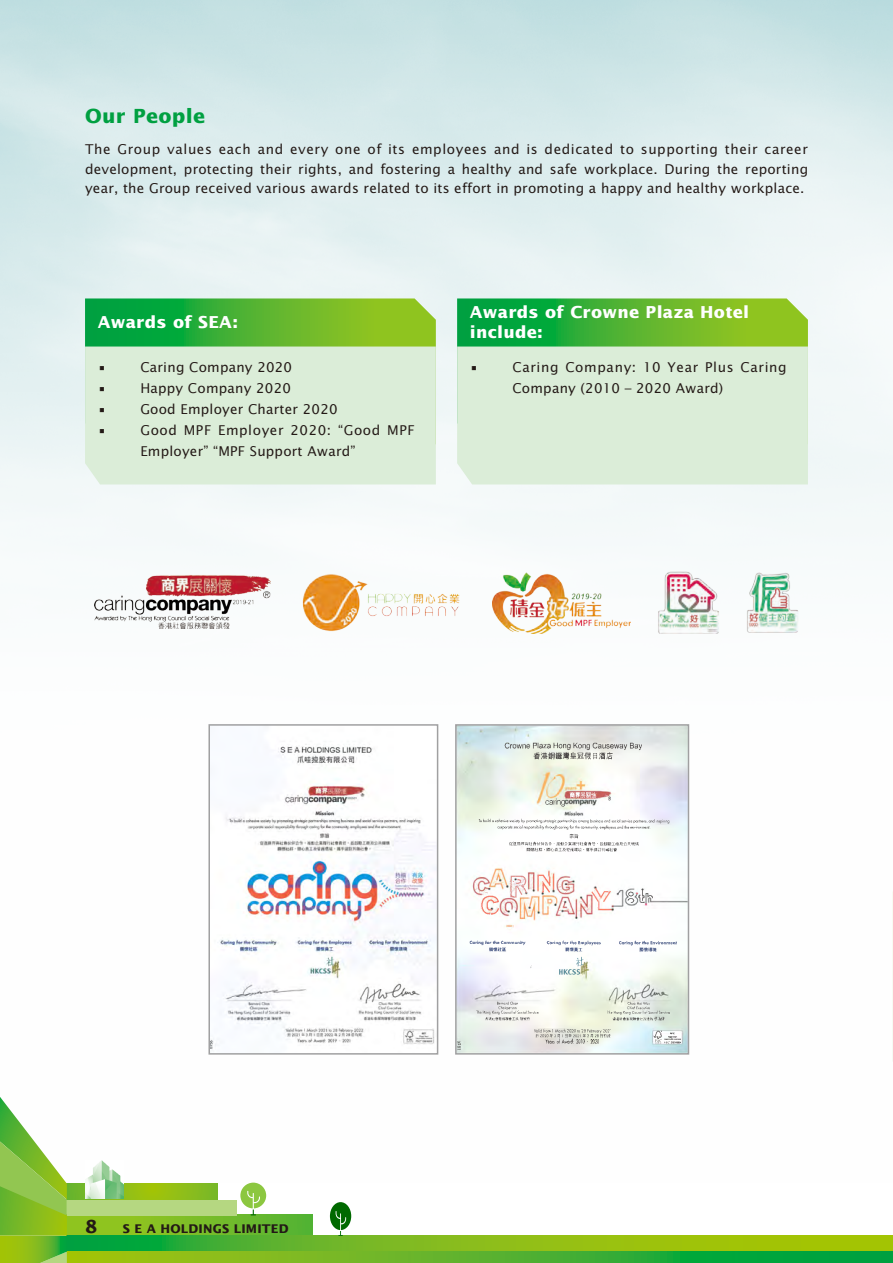
<style>
.page{position:relative;width:893px;height:1263px;background:#fff}
.page>*{position:absolute;margin:0;border:0;box-sizing:border-box;transform-origin:0 0}
.t1{font:700 19.5px "Lucida Sans Std";letter-spacing:.015em;color:#00a041}
.t2{font:700 18px "Lucida Sans Std";color:#231916}
.t3{font:700 16.5px/19.5px "Lucida Sans Std";letter-spacing:.015em;color:#fff}
.t4{font:13.5px/19.5px "Lucida Sans Std";letter-spacing:.015em;color:#231916;text-align:justify}
.t5{font:13.5px/21px "Lucida Sans Std";letter-spacing:.045em;color:#231916}
.t6{font:700 12px "Lucida Sans Std";letter-spacing:.015em;color:#231916}
</style>
<div class="page">
<div style="left:67px;top:1215px;width:246px;height:21px;background:linear-gradient(to right,#9cc71b,#57b333)"></div>
<svg style="left:67px;top:1236px;width:826px;height:15px;background:#74b91d"></svg>
<svg style="left:67px;top:1251px;width:826px;height:12px;background:#50b12b"></svg>
<svg style="left:67px;top:1183px;width:151px;height:16px;background:#8abd19"></svg>
<div style="left:67px;top:1199px;width:169px;height:16px;background:#b5d781"></div>
<svg style="left:0;top:1097px;width:67px;height:166px"></svg>
<svg style="left:240px;top:1182px;width:26px;height:33px"></svg>
<svg style="left:330px;top:1202px;width:21px;height:34px"></svg>
<img style="left:85px;top:1160px;width:39px;height:39px">
<img style="left:458px;top:727px;width:228px;height:324px">
<img style="left:559px;top:957px;width:25px;height:17px">
<img style="left:469px;top:940px;width:208px;height:12px">
<img style="left:534px;top:876px;width:47px;height:45px">
<img style="left:473px;top:875px;width:55px;height:22px">
<img style="left:653px;top:1031px;width:28px;height:12px">
<img style="left:477px;top:1002px;width:193px;height:19px">
<img style="left:628px;top:888px;width:25px;height:16px">
<img style="left:478px;top:819px;width:192px;height:33px">
<img style="left:534px;top:1028px;width:78px;height:9px">
<img style="left:545px;top:1039px;width:55px;height:4px">
<svg style="left:458px;top:1042px;width:4px;height:7px"></svg>
<img style="left:592px;top:888px;width:20px;height:21px">
<img style="left:481px;top:896px;width:18px;height:18px">
<img style="left:538px;top:874px;width:16px;height:19px">
<svg style="left:653px;top:1017px;width:11px;height:4px"></svg>
<img style="left:505px;top:742px;width:138px;height:17px">
<img style="left:545px;top:798px;width:24px;height:8px">
<img style="left:570px;top:792px;width:40px;height:7px">
<img style="left:574px;top:800px;width:22px;height:5px">
<svg style="left:607px;top:797px;width:5px;height:3px"></svg>
<div style="left:455px;top:724px;width:234px;height:330px;border:2px solid #a0a0a1"></div>
<img style="left:211px;top:727px;width:224px;height:324px">
<div style="left:208px;top:724px;width:230px;height:330px;border:2px solid #a0a0a1"></div>
<img style="left:94px;top:575px;width:176px;height:53px">
<img style="left:658px;top:571px;width:61px;height:63px">
<img style="left:492px;top:572px;width:138px;height:62px">
<img style="left:746px;top:572px;width:53px;height:61px">
<img style="left:302px;top:574px;width:158px;height:58px">
<svg style="left:457px;top:298px;width:351px;height:48px;background:#4eb534"></svg>
<div style="left:457px;top:346px;width:351px;height:138px;background:#dbedd8"></div>
<svg style="left:85px;top:298px;width:351px;height:48px;background:#4eb534"></svg>
<div style="left:85px;top:346px;width:351px;height:138px;background:#dbedd8"></div>
<svg style="left:892px;top:891px;width:1px;height:170px"></svg>
<h1 class="t1" style="left:85px;top:104px;width:122px">Our People</h1>
<p class="t4" style="left:85px;top:140px;width:724px">The Group values each and every one of its employees and is dedicated to supporting their career development, protecting their rights, and fostering a healthy and safe workplace. During the reporting year, the Group received various awards related to its effort in promoting a happy and healthy workplace.</p>
<p class="t3" style="left:98px;top:313px;width:142px">Awards of SEA:</p>
<p class="t4" style="left:98px;top:357px;width:10px">•</p>
<p class="t4" style="left:140px;top:357px;width:153px">Caring Company 2020</p>
<p class="t4" style="left:98px;top:378px;width:10px">•</p>
<p class="t4" style="left:140px;top:378px;width:152px">Happy Company 2020</p>
<p class="t4" style="left:98px;top:399px;width:10px">•</p>
<p class="t4" style="left:140px;top:399px;width:199px">Good Employer Charter 2020</p>
<p class="t4" style="left:98px;top:420px;width:10px">•</p>
<p class="t5" style="left:140px;top:419px;width:276px">Good MPF Employer 2020: “Good MPF<br>Employer” “MPF Support Award”</p>
<p class="t3" style="left:470px;top:303px;width:281px">Awards of Crowne Plaza Hotel include:</p>
<p class="t4" style="left:470px;top:357px;width:10px">•</p>
<p class="t5" style="left:512px;top:356px;width:276px">Caring Company: 10 Year Plus Caring<br>Company (2010 – 2020 Award)</p>
<h2 class="t2" style="left:85px;top:1216px;width:14px">8</h2>
<p class="t6" style="left:123px;top:1221px;width:167px">S E A Holdings Limited</p>
</div>
